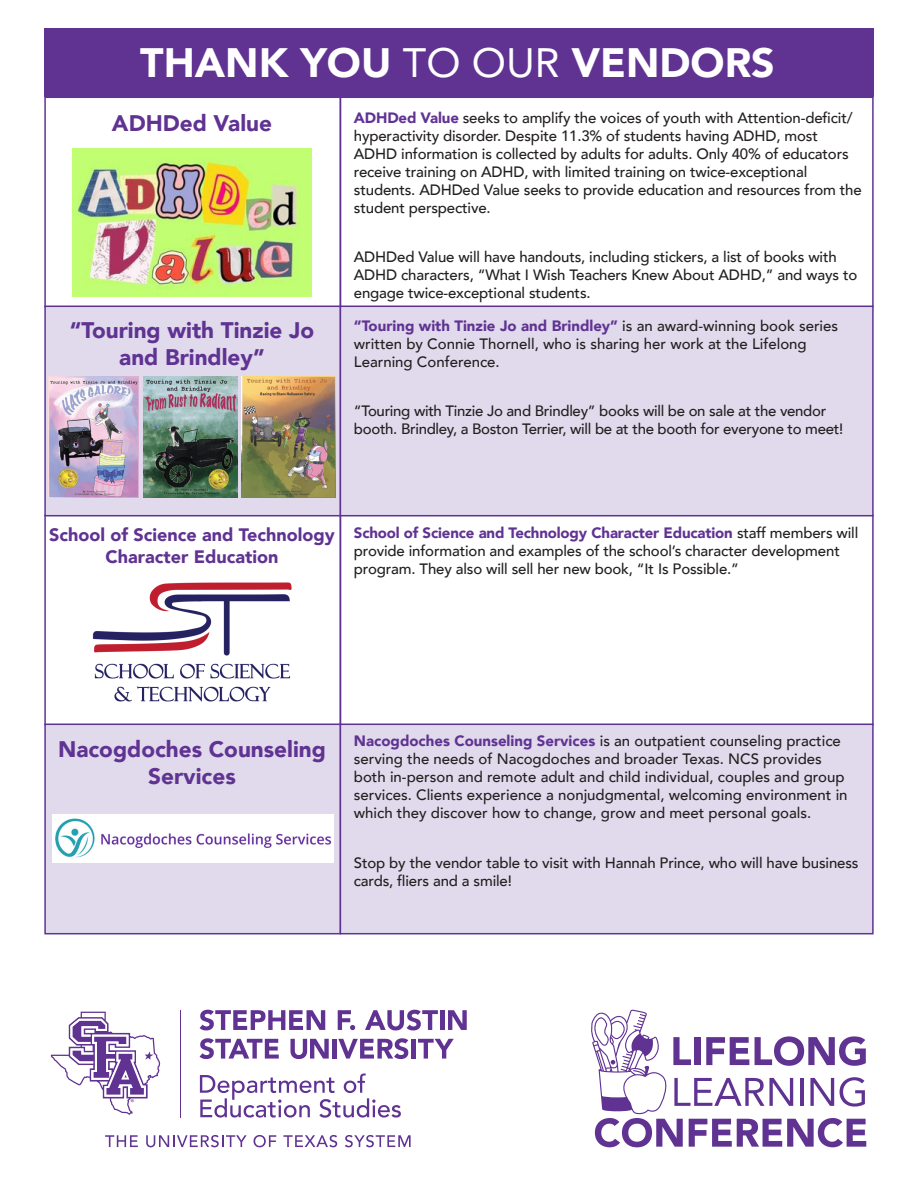
<style>
.page{position:relative;width:918px;height:1188px;background:#fff}
.page>*{position:absolute;margin:0;border:0;box-sizing:border-box;transform-origin:0 0}
.t1{font:900 40.95px "Avenir";color:#fff}
.t2{font:900 22.5px/27px "Avenir";color:#603393;text-align:center}
.t3{font:900 18px/21.6px "Avenir";color:#603393;text-align:center}
.t4{font:500 15px/18px "Avenir";letter-spacing:-.01em;color:#231f20}
.s1{font-weight:400}
.s2{font-weight:900;color:#603393}
</style>
<div class="page">
<div style="left:44px;top:28px;width:830px;height:69px;background:#603393"></div>
<div style="left:44px;top:97px;width:297px;height:210px;border:2px solid #603393"></div>
<div style="left:340px;top:97px;width:534px;height:210px;border:2px solid #603393"></div>
<div style="left:44px;top:306px;width:297px;height:210px;background:#e0daec;border:2px solid #603393"></div>
<div style="left:340px;top:306px;width:534px;height:210px;background:#e0daec;border:2px solid #603393"></div>
<div style="left:44px;top:724px;width:297px;height:210px;background:#e0daec;border:2px solid #603393"></div>
<div style="left:340px;top:724px;width:534px;height:210px;background:#e0daec;border:2px solid #603393"></div>
<img style="left:72px;top:149px;width:240px;height:148px">
<img style="left:143px;top:376px;width:94px;height:122px">
<img style="left:49px;top:376px;width:90px;height:122px">
<img style="left:241px;top:376px;width:94px;height:121px">
<img style="left:92px;top:582px;width:200px;height:127px">
<img style="left:52px;top:814px;width:282px;height:48px">
<svg style="left:591px;top:1010px;width:275px;height:137px"></svg>
<svg style="left:50px;top:1011px;width:111px;height:104px"></svg>
<svg style="left:200px;top:1010px;width:125px;height:20px"></svg>
<svg style="left:338px;top:1010px;width:17px;height:20px"></svg>
<svg style="left:365px;top:1010px;width:73px;height:20px"></svg>
<hr style="left:440px;top:1010px;width:4px;height:20px;background:#603393">
<svg style="left:448px;top:1010px;width:19px;height:20px"></svg>
<svg style="left:200px;top:1038px;width:79px;height:21px"></svg>
<svg style="left:290px;top:1039px;width:39px;height:20px"></svg>
<hr style="left:332px;top:1039px;width:4px;height:20px;background:#603393">
<svg style="left:338px;top:1038px;width:70px;height:21px"></svg>
<hr style="left:412px;top:1039px;width:4px;height:20px;background:#603393">
<svg style="left:418px;top:1039px;width:36px;height:20px"></svg>
<hr style="left:180px;top:1010px;width:1px;height:108px;background:#603393">
<svg style="left:200px;top:1074px;width:201px;height:44px"></svg>
<svg style="left:105px;top:1135px;width:33px;height:12px"></svg>
<svg style="left:146px;top:1135px;width:101px;height:12px"></svg>
<svg style="left:254px;top:1135px;width:22px;height:12px"></svg>
<svg style="left:283px;top:1135px;width:54px;height:12px"></svg>
<svg style="left:345px;top:1135px;width:66px;height:12px"></svg>
<p class="t1" style="left:140px;top:28px;width:636px">THANK YOU <span class="s1">TO OUR</span> VENDORS</p>
<p class="t4" style="left:354px;top:108px;width:509px"><span class="s2">ADHDed Value</span> seeks to amplify the voices of youth with Attention-deficit/ hyperactivity disorder. Despite 11.3% of students having ADHD, most ADHD information is collected by adults for adults. Only 40% of educators receive training on ADHD, with limited training on twice-exceptional students. ADHDed Value seeks to provide education and resources from the student perspective.</p>
<p class="t4" style="left:354px;top:247px;width:505px">ADHDed Value will have handouts, including stickers, a list of books with<br>ADHD characters, “What I Wish Teachers Knew About ADHD,” and ways to engage twice-exceptional students.</p>
<p class="t4" style="left:354px;top:316px;width:486px"><span class="s2">“Touring with Tinzie Jo and Brindley”</span> is an award-winning book series written by Connie Thornell, who is sharing her work at the Lifelong<br>Learning Conference.</p>
<p class="t4" style="left:354px;top:401px;width:491px">“Touring with Tinzie Jo and Brindley” books will be on sale at the vendor booth. Brindley, a Boston Terrier, will be at the booth for everyone to meet!</p>
<p class="t2" style="left:112px;top:109px;width:162px">ADHDed Value</p>
<p class="t2" style="left:70px;top:316px;width:246px">“Touring with Tinzie Jo and Brindley”</p>
<p class="t3" style="left:49px;top:523px;width:287px">School of Science and Technology<br>Character Education</p>
<p class="t4" style="left:354px;top:523px;width:506px"><span class="s2">School of Science and Technology Character Education</span> staff members will provide information and examples of the school’s character development program. They also will sell her new book, “It Is Possible.”</p>
<p class="t2" style="left:58px;top:735px;width:269px">Nacogdoches Counseling<br>Services</p>
<p class="t4" style="left:354px;top:731px;width:495px"><span class="s2">Nacogdoches Counseling Services</span> is an outpatient counseling practice serving the needs of Nacogdoches and broader Texas. NCS provides both in-person and remote adult and child individual, couples and group services. Clients experience a nonjudgmental, welcoming environment in which they discover how to change, grow and meet personal goals.</p>
<p class="t4" style="left:354px;top:853px;width:506px">Stop by the vendor table to visit with Hannah Prince, who will have business cards, fliers and a smile!</p>
</div>
